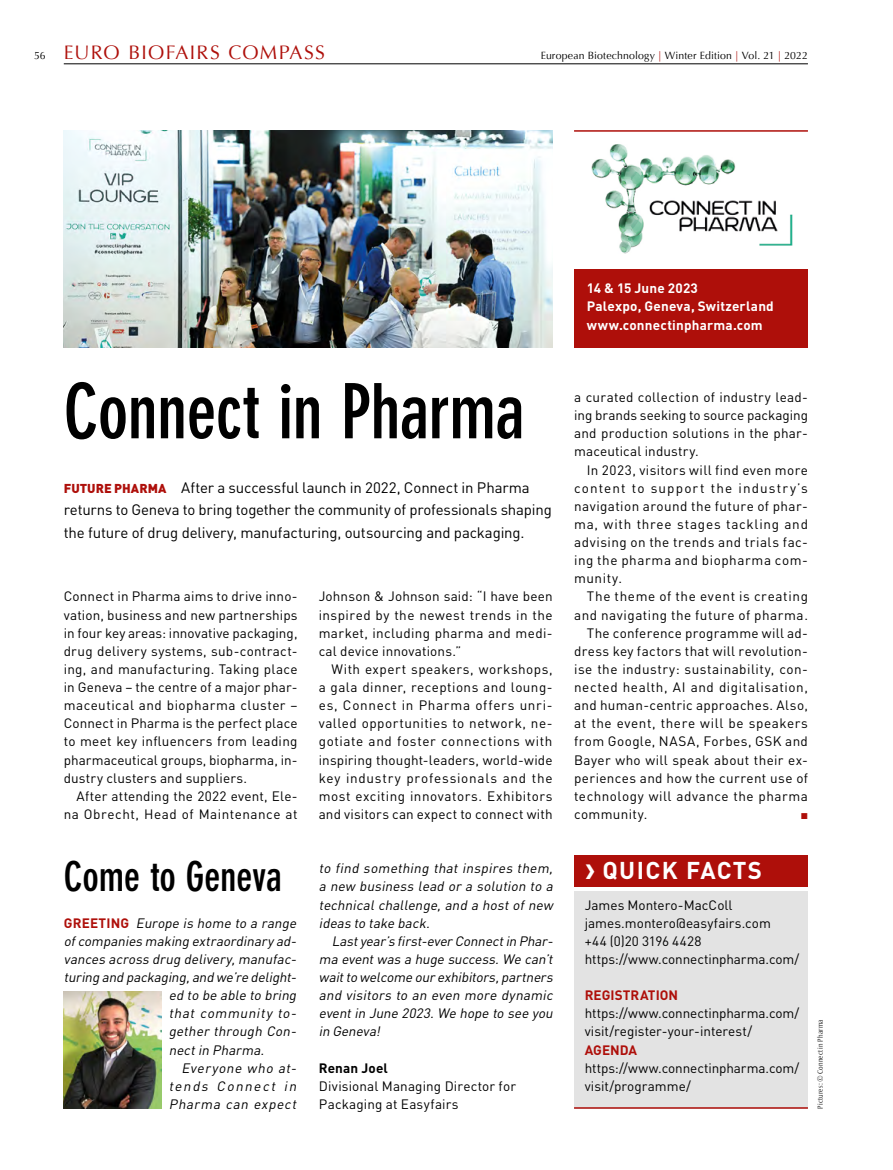
<style>
.page{position:relative;width:893px;height:1170px;background:#fff}
.page>*{position:absolute;margin:0;border:0;box-sizing:border-box;transform-origin:0 0}
.EBM_2017_Spezial_ÜS{font:700 condensed 75px "DIN Neuzeit Grotesk";letter-spacing:-.015em;color:#000}
.EBM_2017_Spezial_ÜS-2{font:700 condensed 40.5px "DIN Neuzeit Grotesk";letter-spacing:-.01em;color:#000}
.t1{font:700 24px "DIN";letter-spacing:.06em;color:#fff}
.t2{font:19.5px "Optima";letter-spacing:.065em;color:#ae0f0a}
.EBM_2017_Spezial_Ein{font:15px/22.5px "DIN";letter-spacing:-.01em;color:#000}
.EBM_2017_Spezial_Fli{font:13.5px/18.1px "DIN";letter-spacing:.015em;color:#000;text-align:justify}
.EBM_2017_Spezial_Fli-2{font:italic 13.5px/18.1px "DIN";color:#000;text-align:justify}
.EBM_2017_Spezial_Fli-3{font:13.5px/18.1px "DIN";letter-spacing:-.005em;color:#000}
.t3{font:700 13.5px "DIN";letter-spacing:.015em;color:#fff}
.EBM_2017_Spezial_Fli-4{font:13.5px/18.1px "DIN";letter-spacing:.045em;color:#000;text-align:right}
.t4{font:700 13.5px "DIN";color:#ae0f0a}
.EBM_2017_Spezial_Fli-5{font:700 13.5px "DIN";letter-spacing:.01em;color:#000}
.t5{font:10.5px "Optima";letter-spacing:.01em;color:#000}
.EBM_2017_Spezial_Fli-6{font:8.7px "European Pi Three";color:#ae0f0a}
.EBM_2017_Bildnachwei{font:300 condensed 7.5px "Optima Nova LT Pro";letter-spacing:.025em;color:#000}
.s1{font-size:10.5px;color:#000}
.s2{color:#ae0f0a}
.s3{font-weight:900;font-size:12.75px;color:#ae0f0a}
.s4{font-weight:700;font-style:normal;color:#ae0f0a}
.s5{font-family:"Interstate";font-size:27.75px}
</style>
<div class="page">
<hr style="left:64px;top:63px;width:744px;height:1px;background:#000">
<img style="left:64px;top:130px;width:489px;height:217px">
<hr style="left:574px;top:130px;width:234px;height:2px;background:#ae0f0a">
<div style="left:574px;top:269px;width:234px;height:78px;background:#ae0f0a"></div>
<div style="left:574px;top:891px;width:234px;height:217px;background:#e3e3e3"></div>
<div style="left:574px;top:855px;width:234px;height:31px;background:#ae0f0a"></div>
<img style="left:64px;top:991px;width:97px;height:117px">
<hr style="left:574px;top:1107px;width:234px;height:1px;background:#ae0f0a">
<img style="left:591px;top:144px;width:202px;height:110px">
<h3 class="t2" style="left:34px;top:41px;width:292px"><span class="s1">56</span> EURO BIOFAIRS COMPASS</h3>
<p class="t5" style="left:541px;top:50px;width:269px">European Biotechnology <span class="s2">|</span> Winter Edition <span class="s2">|</span> Vol. 21 <span class="s2">|</span> 2022</p>
<p class="EBM_2017_Spezial_ÜS" style="left:64px;top:368px;width:462px">Connect in Pharma</p>
<p class="EBM_2017_Spezial_Ein" style="left:64px;top:475px;width:489px"><span class="s3">FUTURE PHARMA</span> After a successful launch in 2022, Connect in Pharma returns to Geneva to bring together the community of professionals shaping the future of drug delivery, manufacturing, outsourcing and packaging.</p>
<p class="EBM_2017_Spezial_Fli" style="left:64px;top:587px;width:235px">Connect in Pharma aims to drive inno&shy;vation, business and new partnerships in four key areas: innovative packaging, drug delivery systems, sub-contract&shy;ing, and manufacturing. Taking place in Geneva – the centre of a major phar&shy;maceutical and biopharma cluster – Connect in Pharma is the perfect place to meet key influencers from leading pharmaceutical groups, biopharma, in&shy;dustry clusters and suppliers.</p>
<p class="EBM_2017_Spezial_Fli" style="left:64px;top:786px;width:235px;text-align:right">After attending the 2022 event, Ele&shy;na Obrecht, Head of Maintenance at</p>
<p class="EBM_2017_Spezial_ÜS-2" style="left:64px;top:853px;width:220px">Come to Geneva</p>
<p class="EBM_2017_Spezial_Fli-2" style="left:64px;top:913px;width:237px"><span class="s4">G R E E T I N G</span> Europe is home to a range</p>
<p class="EBM_2017_Spezial_Fli-2" style="left:64px;top:931px;width:237px">ofcompanies making extraordinary ad-</p>
<p class="EBM_2017_Spezial_Fli-2" style="left:64px;top:949px;width:237px">vances across drug delivery,manufac-</p>
<p class="EBM_2017_Spezial_Fli-2" style="left:64px;top:967px;width:237px">turing and packaging,and we’re delight-</p>
<p class="EBM_2017_Spezial_Fli-2" style="left:169px;top:985px;width:132px">ed to be able to bring</p>
<p class="EBM_2017_Spezial_Fli-2" style="left:169px;top:1003px;width:132px">that community to-</p>
<p class="EBM_2017_Spezial_Fli-2" style="left:169px;top:1022px;width:132px">gether through Con-</p>
<p class="EBM_2017_Spezial_Fli-2" style="left:169px;top:1040px;width:100px">nectin Pharma.</p>
<p class="EBM_2017_Spezial_Fli-2" style="left:169px;top:1058px;width:132px;text-indent:13px">Everyone who at&shy;tends Connect in Pharma can expect</p>
<p class="EBM_2017_Spezial_Fli" style="left:319px;top:587px;width:235px">Johnson &amp; Johnson said: “I have been inspired by the newest trends in the market, including pharma and medi&shy;cal device innovations.”</p>
<p class="EBM_2017_Spezial_Fli" style="left:319px;top:659px;width:235px;text-indent:13px">With expert speakers, workshops, a gala dinner, receptions and loung&shy;es, Connect in Pharma offers unri&shy;valled opportunities to network, ne&shy;gotiate and foster connections with inspiring thought-leaders, world-wide key industry professionals and the most exciting innovators. Exhibitors and visitors can expect to connect with</p>
<p class="EBM_2017_Spezial_Fli-2" style="left:319px;top:859px;width:238px">to find something that inspires them, a new business lead or a solution to a technical challenge, and a host of new ideas to take back.</p>
<p class="EBM_2017_Spezial_Fli-2" style="left:319px;top:931px;width:238px;text-indent:13px">Lastyear’s first-everConnectin Phar&shy;ma eventwas a huge success.We can’t waitto welcome ourexhibitors,partners and visitors to an even more dynamic event in June 2023. We hope to see you in Geneva!</p>
<p class="EBM_2017_Spezial_Fli-5" style="left:319px;top:1058px;width:71px">Renan Joel</p>
<p class="EBM_2017_Spezial_Fli" style="left:319px;top:1076px;width:199px">Divisional Managing Director for<br>Packaging at Easyfairs</p>
<p class="t3" style="left:587px;top:279px;width:113px">14 &amp; 15 June 2023</p>
<p class="t3" style="left:587px;top:298px;width:189px">Palexpo, Geneva, Switzerland</p>
<p class="t3" style="left:587px;top:316px;width:177px">www.connectinpharma.com</p>
<p class="EBM_2017_Spezial_Fli" style="left:574px;top:388px;width:235px">a curated collection of industry lead&shy;ing brands seeking to source packaging and production solutions in the phar&shy;maceutical industry.</p>
<p class="EBM_2017_Spezial_Fli" style="left:574px;top:460px;width:235px;text-indent:13px">In 2023, visitors will find even more content to support the industry’s navigation around the future of phar&shy;ma, with three stages tackling and advising on the trends and trials fac&shy;ing the pharma and biopharma com&shy;munity.</p>
<p class="EBM_2017_Spezial_Fli-4" style="left:574px;top:587px;width:235px">The theme of the event is creating and navigating the future of pharma.</p>
<p class="EBM_2017_Spezial_Fli" style="left:574px;top:623px;width:235px;text-indent:13px">The conference programme will ad&shy;dress key factors that will revolution&shy;ise the industry: sustainability, con&shy;nected health, AI and digitalisation, and human-centric approaches. Also, at the event, there will be speakers from Google, NASA, Forbes, GSK and Bayer who will speak about their ex&shy;periences and how the current use of technology will advance the pharma community.</p>
<p class="EBM_2017_Spezial_Fli-6" style="left:801px;top:810px;width:9px">L</p>
<p class="t1" style="left:585px;top:854px;width:179px"><span class="s5">›</span> QUICK FACTS</p>
<p class="EBM_2017_Spezial_Fli" style="left:585px;top:895px;width:149px">James Montero-MacColl</p>
<p class="EBM_2017_Spezial_Fli" style="left:585px;top:913px;width:188px">james.montero@easyfairs.com</p>
<p class="EBM_2017_Spezial_Fli" style="left:585px;top:931px;width:118px">+44 (0)20 3196 4428</p>
<p class="EBM_2017_Spezial_Fli-3" style="left:585px;top:949px;width:216px">https://www.connectinpharma.com/</p>
<p class="t4" style="left:585px;top:986px;width:95px">REGISTRATION</p>
<p class="EBM_2017_Spezial_Fli-3" style="left:585px;top:1003px;width:216px">https://www.connectinpharma.com/ visit/register-your-interest/</p>
<p class="t4" style="left:585px;top:1040px;width:54px">AGENDA</p>
<p class="EBM_2017_Spezial_Fli-3" style="left:585px;top:1058px;width:216px">https://www.connectinpharma.com/ visit/programme/</p>
<p class="EBM_2017_Bildnachwei" style="left:816px;top:1108px;width:91px;rotate:-90deg">Pictures: © Connect in Pharma</p>
</div>
